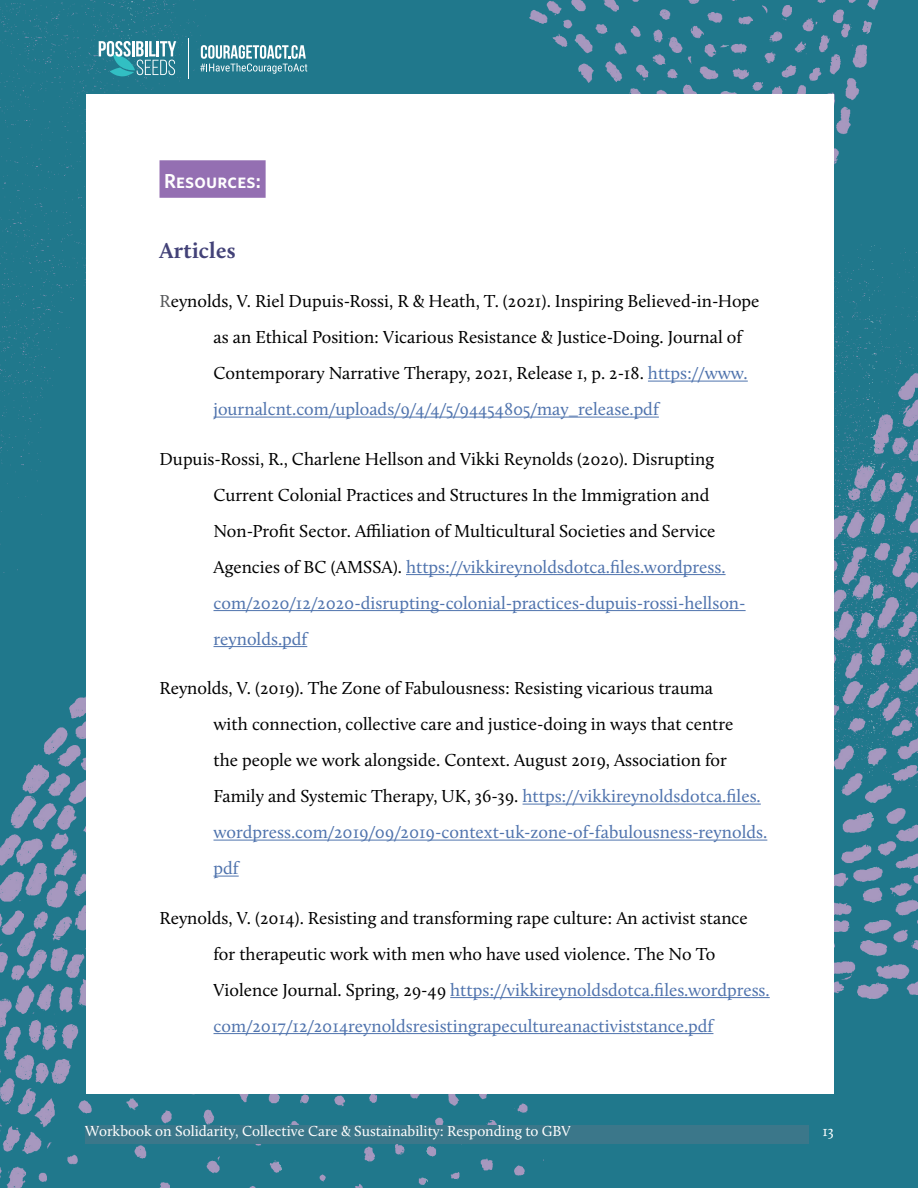
<style>
.page{position:relative;width:918px;height:1188px;background:#fff}
.page>*{position:absolute;margin:0;border:0;box-sizing:border-box;transform-origin:0 0}
.t1{font:700 22.5px "Calluna";letter-spacing:.01em;color:#434278}
.t2{font:20.25px "Whitney HTF Semi Bold SC";letter-spacing:.01em;color:#fff}
.t3{font:18px/36px "Calluna";color:#000}
.t4{font:15px "Calluna";color:#fff}
.s1{color:#58595b}
.s2{color:#4f73ad}
</style>
<div class="page">
<img style="left:0;top:0;width:918px;height:1188px">
<div style="left:85px;top:1125px;width:724px;height:18px;background:#3b778a"></div>
<div style="left:86px;top:94px;width:748px;height:1000px;background:#fff"></div>
<div style="left:160px;top:160px;width:106px;height:38px;background:#946fb2"></div>
<hr style="left:648px;top:381px;width:100px;height:1px;background:#4f73ad">
<hr style="left:214px;top:417px;width:445px;height:1px;background:#4f73ad">
<hr style="left:406px;top:574px;width:320px;height:1px;background:#4f73ad">
<hr style="left:214px;top:610px;width:532px;height:1px;background:#4f73ad">
<hr style="left:214px;top:646px;width:93px;height:1px;background:#4f73ad">
<hr style="left:523px;top:804px;width:238px;height:1px;background:#4f73ad">
<hr style="left:214px;top:840px;width:553px;height:1px;background:#4f73ad">
<svg style="left:214px;top:876px;width:25px;height:1px"></svg>
<hr style="left:450px;top:997px;width:320px;height:1px;background:#4f73ad">
<hr style="left:214px;top:1033px;width:499px;height:1px;background:#4f73ad">
<svg style="left:99px;top:41px;width:77px;height:35px"></svg>
<svg style="left:200px;top:45px;width:107px;height:29px;background:#68a3b1"></svg>
<hr style="left:188px;top:38px;width:1px;height:41px;background:#fff">
<p class="t2" style="left:164px;top:169px;width:98px">Resources:</p>
<p class="t1" style="left:160px;top:236px;width:78px">Articles</p>
<p class="t3" style="left:214px;top:283px;width:548px;text-indent:-54px"><span class="s1">R</span>eynolds, V. Riel Dupuis-Rossi, R &amp; Heath, T. (2021). Inspiring Believed-in-Hope as an Ethical Position: Vicarious Resistance &amp; Justice-Doing. Journal of Contemporary Narrative Therapy, 2021, Release 1, p. 2-18. <span class="s2">https://www. journalcnt.com/uploads/9/4/4/5/94454805/may_release.pdf</span></p>
<p class="t3" style="left:214px;top:441px;width:534px;text-indent:-54px">Dupuis-Rossi, R., Charlene Hellson and Vikki Reynolds (2020). Disrupting Current Colonial Practices and Structures In the Immigration and Non-Profit Sector. Affiliation of Multicultural Societies and Service Agencies of BC (AMSSA). <span class="s2">https://vikkireynoldsdotca.files.wordpress. com/2020/12/2020-disrupting-colonial-practices-dupuis-rossi-hellson&shy;reynolds.pdf</span></p>
<p class="t3" style="left:214px;top:670px;width:555px;text-indent:-54px">Reynolds, V. (2019). The Zone of Fabulousness: Resisting vicarious trauma<br>with connection, collective care and justice-doing in ways that centre<br>the people we work alongside. Context. August 2019, Association for Family and Systemic Therapy, UK, 36-39. <span class="s2">https://vikkireynoldsdotca.files. wordpress.com/2019/09/2019-context-uk-zone-of-fabulousness-reynolds. pdf</span></p>
<p class="t3" style="left:214px;top:900px;width:558px;text-indent:-54px">Reynolds, V. (2014). Resisting and transforming rape culture: An activist stance for therapeutic work with men who have used violence. The No To Violence Journal. Spring, 29-49 <span class="s2">https://vikkireynoldsdotca.files.wordpress. com/2017/12/2014reynoldsresistingrapecultureanactiviststance.pdf</span></p>
<p class="t4" style="left:85px;top:1122px;width:487px">Workbook on Solidarity, Collective Care &amp; Sustainability: Responding to GBV</p>
<p class="t4" style="left:822px;top:1122px;width:13px">13</p>
</div>
